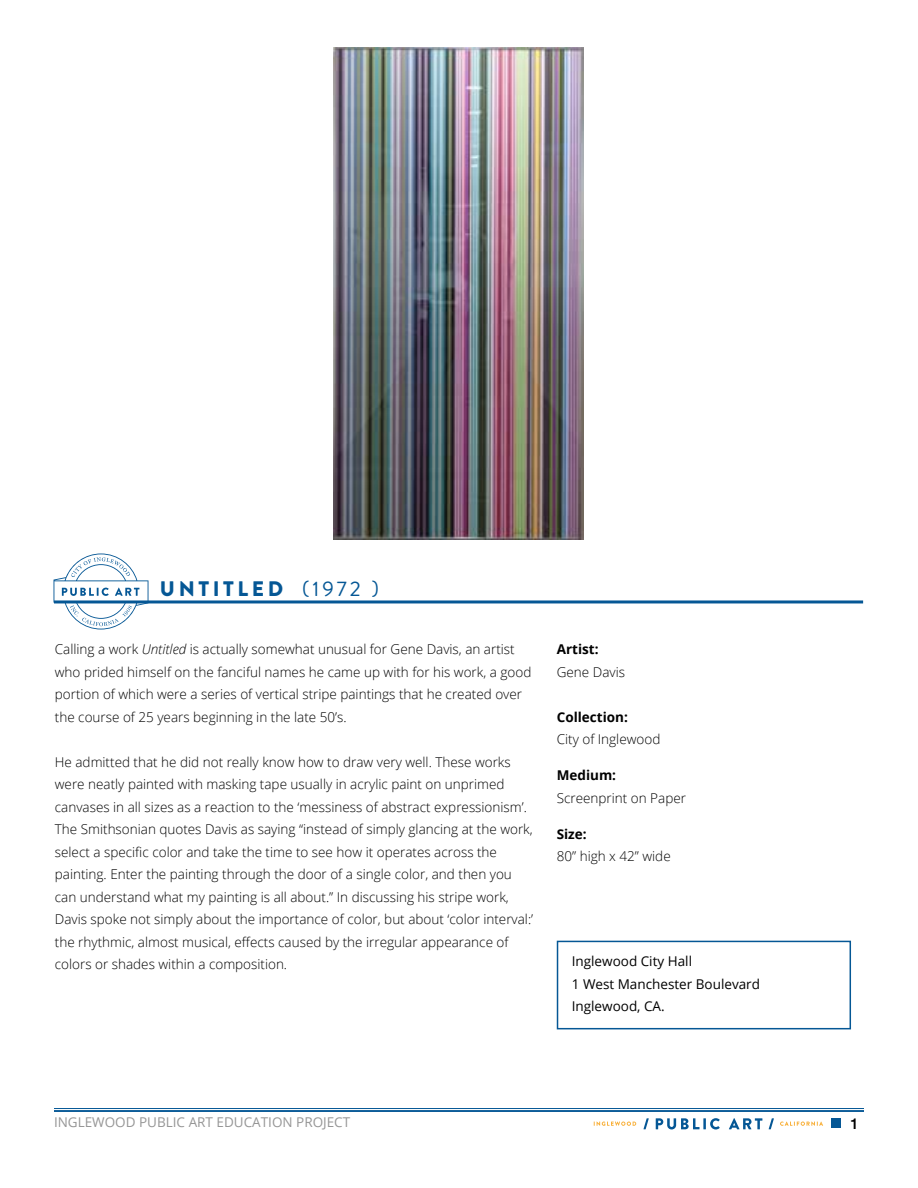
<style>
.page{position:relative;width:918px;height:1188px;background:#fff}
.page>*{position:absolute;margin:0;border:0;box-sizing:border-box;transform-origin:0 0}
.t1{font:900 21px "Brandon Grotesque";letter-spacing:.17em;color:#055795}
.t2{font:500 15px "Helvetica Neue";color:#000}
.t3{font:300 13.5px/22.5px "Open Sans";color:#000}
.t4{font:13.5px/22.5px "Open Sans";color:#000}
.t5{font:13.5px "Open Sans";color:#969696}
.t6{font:700 13.5px "Open Sans";color:#000}
.s1{font-weight:400}
.s2{font-style:italic}
</style>
<div class="page">
<hr style="left:54px;top:1110px;width:810px;height:2px;background:#055795">
<hr style="left:54px;top:1108px;width:810px;height:1px;background:#055795">
<div style="left:831px;top:1118px;width:10px;height:10px;background:#055795"></div>
<svg style="left:594px;top:1122px;width:42px;height:4px"></svg>
<svg style="left:643px;top:1118px;width:6px;height:11px"></svg>
<svg style="left:656px;top:1118px;width:64px;height:11px"></svg>
<svg style="left:729px;top:1118px;width:33px;height:11px"></svg>
<svg style="left:769px;top:1118px;width:5px;height:11px"></svg>
<svg style="left:780px;top:1122px;width:43px;height:4px"></svg>
<div style="left:557px;top:941px;width:294px;height:88px;border:2px solid #055795"></div>
<svg style="left:54px;top:554px;width:94px;height:76px"></svg>
<hr style="left:54px;top:600px;width:809px;height:3px;background:#055795">
<img style="left:334px;top:48px;width:249px;height:491px">
<h1 class="t1" style="left:160px;top:574px;width:221px">UNTITLED <span class="s1">(1972 )</span></h1>
<p class="t3" style="left:55px;top:638px;width:478px">Calling a work <span class="s2">Untitled</span> is actually somewhat unusual for Gene Davis, an artist who prided himself on the fanciful names he came up with for his work, a good portion of which were a series of vertical stripe paintings that he created over the course of 25 years beginning in the late 50’s.</p>
<p class="t3" style="left:55px;top:750px;width:480px">He admitted that he did not really know how to draw very well. These works were neatly painted with masking tape usually in acrylic paint on unprimed canvases in all sizes as a reaction to the ‘messiness of abstract expressionism’.<br>The Smithsonian quotes Davis as saying “instead of simply glancing at the work, select a specific color and take the time to see how it operates across the painting. Enter the painting through the door of a single color, and then you can understand what my painting is all about.” In discussing his stripe work, Davis spoke not simply about the importance of color, but about ‘color interval:’ the rhythmic, almost musical, effects caused by the irregular appearance of colors or shades within a composition.</p>
<p class="t6" style="left:557px;top:640px;width:43px">Artist:</p>
<p class="t3" style="left:557px;top:660px;width:70px">Gene Davis</p>
<p class="t6" style="left:557px;top:707px;width:73px">Collection:</p>
<p class="t3" style="left:557px;top:728px;width:105px">City of Inglewood</p>
<p class="t6" style="left:557px;top:766px;width:61px">Medium:</p>
<p class="t3" style="left:557px;top:786px;width:131px">Screenprint on Paper</p>
<p class="t6" style="left:557px;top:824px;width:31px">Size:</p>
<p class="t3" style="left:557px;top:845px;width:115px">80” high x 42” wide</p>
<p class="t4" style="left:572px;top:950px;width:190px">Inglewood City Hall<br>1 West Manchester Boulevard<br>Inglewood, CA.</p>
<p class="t5" style="left:54px;top:1112px;width:298px">INGLEWOOD PUBLIC ART EDUCATION PROJECT</p>
<p class="t2" style="left:850px;top:1111px;width:10px">1</p>
</div>
